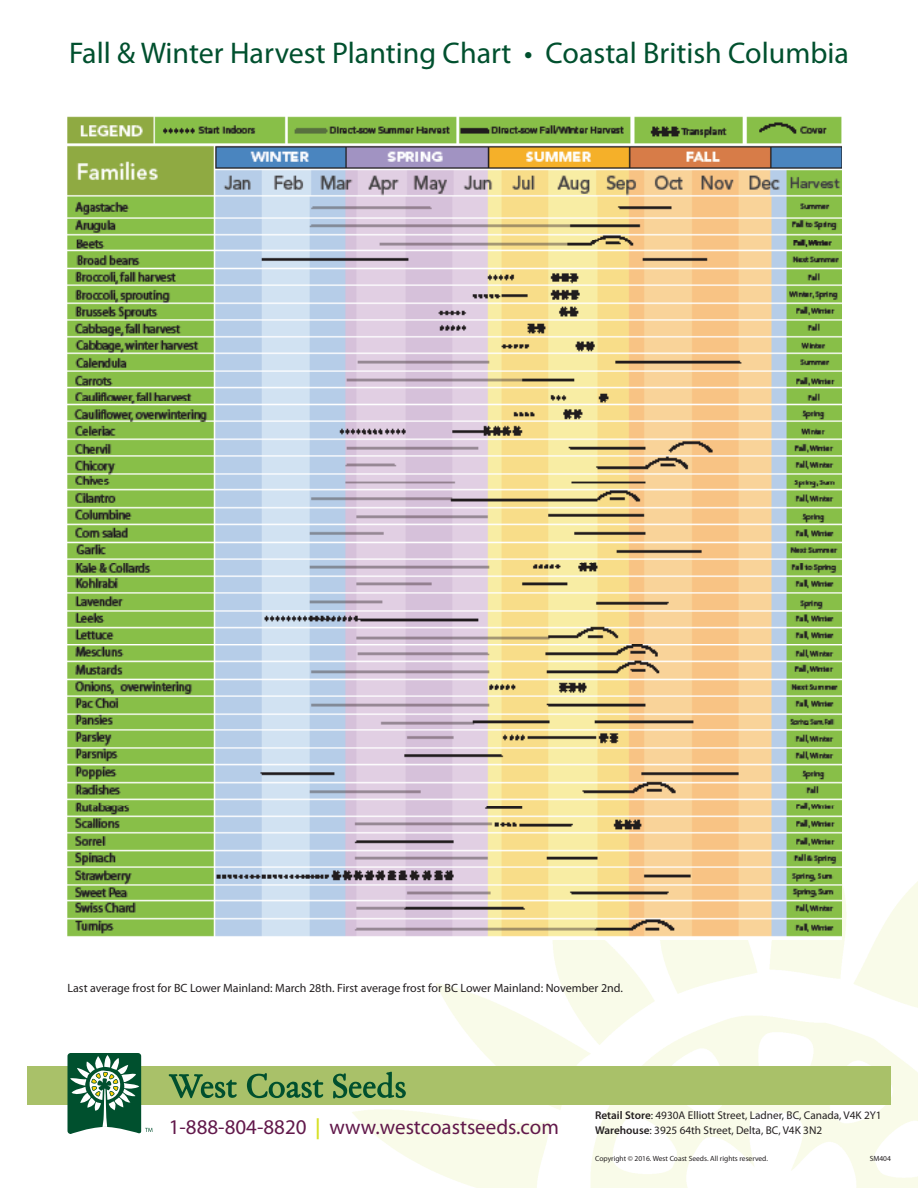
<style>
.page{position:relative;width:918px;height:1188px;background:#fff}
.page>*{position:absolute;margin:0;border:0;box-sizing:border-box;transform-origin:0 0}
.t1{font:30px "Myriad Pro";color:#00502e}
.t2{font:21px "Myriad Pro";color:#62194b}
.t3{font:12px "Myriad Pro";color:#231f20}
.t4{font:11.25px "Myriad Pro";color:#231f20}
.t5{font:7.5px "Myriad Pro";color:#231f20}
.s1{font-weight:600}
.s2{font-weight:600;color:#d6df21}
</style>
<div class="page">
<img style="left:352px;top:826px;width:565px;height:361px">
<div style="left:27px;top:1066px;width:864px;height:39px;background:#a9c169"></div>
<svg style="left:67px;top:1053px;width:85px;height:81px"></svg>
<svg style="left:169px;top:1072px;width:237px;height:27px"></svg>
<img style="left:68px;top:116px;width:773px;height:824px">
<h1 class="t1" style="left:69px;top:34px;width:781px">Fall &amp; Winter Harvest Planting Chart • Coastal British Columbia</h1>
<p class="t3" style="left:68px;top:980px;width:557px">Last average frost for BC Lower Mainland: March 28th. First average frost for BC Lower Mainland: November 2nd.</p>
<p class="t4" style="left:595px;top:1108px;width:288px"><span class="s1">Retail Store</span>: 4930A Elliott Street, Ladner, BC, Canada, V4K 2Y1</p>
<h2 class="t2" style="left:169px;top:1114px;width:392px">1-888-804-8820 <span class="s2">|</span> www.westcoastseeds.com</h2>
<p class="t4" style="left:595px;top:1123px;width:229px"><span class="s1">Warehouse</span>: 3925 64th Street, Delta, BC, V4K 3N2</p>
<p class="t5" style="left:595px;top:1154px;width:174px">Copyright © 2016. West Coast Seeds. All rights reserved.</p>
<p class="t5" style="left:870px;top:1154px;width:23px">SM404</p>
</div>
